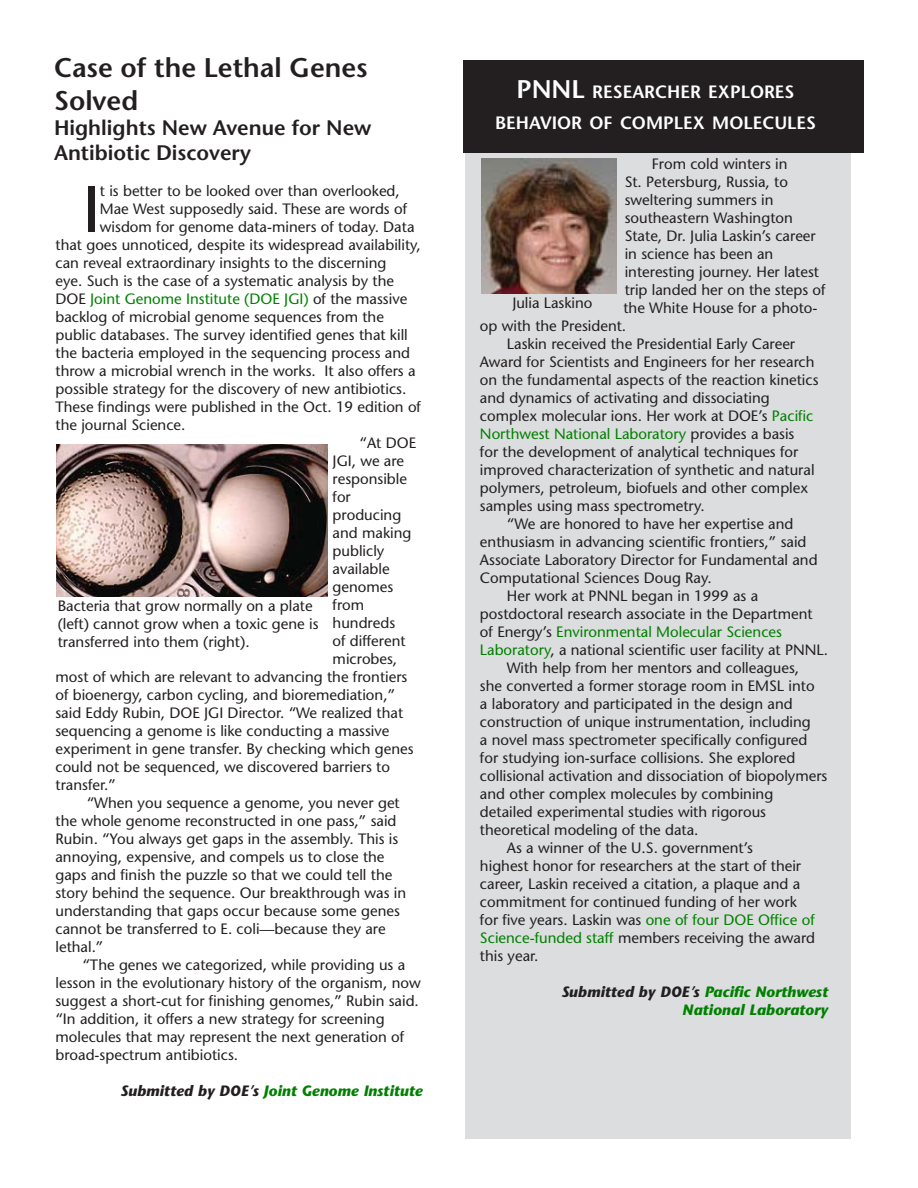
<style>
.page{position:relative;width:918px;height:1188px;background:#fff}
.page>*{position:absolute;margin:0;border:0;box-sizing:border-box;transform-origin:0 0}
.t1{font:65.7px "Stone Sans";color:#231f20}
.t2{font:600 27px/32.4px "Stone Sans";color:#231f20}
.t3{font:600 21px/25.2px "Stone Sans";color:#231f20}
.t4{font:600 17.85px/30.6px "Stone Sans";color:#fff}
.t5{font:15px/18px "Stone Sans";color:#231f20}
.t6{font:15px "Stone Sans";color:#008000}
.t7{font:italic 700 15px/18px "Stone Sans";color:#008000;text-align:right}
.s1{color:#231f20}
.s2{font-size:25.5px}
.s3{color:#008000}
</style>
<div class="page">
<div style="left:465px;top:61px;width:385px;height:1078px;background:#dcddde"></div>
<div style="left:464px;top:60px;width:400px;height:93px;background:#231f20"></div>
<img style="left:482px;top:158px;width:134px;height:135px">
<img style="left:56px;top:444px;width:272px;height:152px">
<h2 class="t2" style="left:54px;top:54px;width:315px">Case of the Lethal Genes<br>Solved</h2>
<h3 class="t3" style="left:54px;top:117px;width:319px">Highlights New Avenue for New<br>Antibiotic Discovery</h3>
<h1 class="t1" style="left:82px;top:184px;width:19px">I</h1>
<p class="t5" style="left:100px;top:184px;width:301px">t is better to be looked over than overlooked,</p>
<p class="t5" style="left:100px;top:202px;width:309px">Mae West supposedly said. These are words of</p>
<p class="t5" style="left:100px;top:220px;width:316px">wisdom for genome data-miners of today. Data</p>
<p class="t5" style="left:55px;top:238px;width:367px">that goes unnoticed, despite its widespread availability,</p>
<p class="t5" style="left:55px;top:256px;width:333px">can reveal extraordinary insights to the discerning</p>
<p class="t5" style="left:55px;top:274px;width:340px">eye. Such is the case of a systematic analysis by the</p>
<p class="t6" style="left:55px;top:293px;width:353px"><span class="s1">DOE</span> Joint Genome Institute (DOE JGI) <span class="s1">of the massive</span></p>
<p class="t5" style="left:55px;top:310px;width:330px">backlog of microbial genome sequences from the</p>
<p class="t5" style="left:55px;top:328px;width:354px">public databases. The survey identified genes that kill</p>
<p class="t5" style="left:55px;top:346px;width:356px">the bacteria employed in the sequencing process and</p>
<p class="t5" style="left:55px;top:364px;width:362px">throw a microbial wrench in the works. It also offers a</p>
<p class="t5" style="left:55px;top:382px;width:352px">possible strategy for the discovery of new antibiotics.</p>
<p class="t5" style="left:55px;top:400px;width:367px">These findings were published in the Oct. 19 edition of</p>
<p class="t5" style="left:55px;top:418px;width:132px">the journal Science.</p>
<p class="t5" style="left:360px;top:436px;width:58px">“At DOE</p>
<p class="t5" style="left:333px;top:454px;width:73px">JGI, we are</p>
<p class="t5" style="left:333px;top:472px;width:76px">responsible</p>
<p class="t5" style="left:333px;top:490px;width:20px">for</p>
<p class="t5" style="left:333px;top:508px;width:70px">producing</p>
<p class="t5" style="left:333px;top:526px;width:80px">and making</p>
<p class="t5" style="left:333px;top:544px;width:53px">publicly</p>
<p class="t5" style="left:333px;top:562px;width:59px">available</p>
<p class="t5" style="left:333px;top:580px;width:62px">genomes</p>
<p class="t5" style="left:333px;top:598px;width:33px">from</p>
<p class="t5" style="left:333px;top:616px;width:64px">hundreds</p>
<p class="t5" style="left:333px;top:634px;width:75px">of different</p>
<p class="t5" style="left:333px;top:652px;width:66px">microbes,</p>
<p class="t5" style="left:55px;top:670px;width:353px">most of which are relevant to advancing the frontiers</p>
<p class="t5" style="left:55px;top:688px;width:341px">of bioenergy, carbon cycling, and bioremediation,”</p>
<p class="t5" style="left:55px;top:706px;width:349px">said Eddy Rubin, DOE JGI Director. “We realized that</p>
<p class="t5" style="left:55px;top:724px;width:336px">sequencing a genome is like conducting a massive</p>
<p class="t5" style="left:55px;top:742px;width:360px">experiment in gene transfer. By checking which genes</p>
<p class="t5" style="left:55px;top:760px;width:336px">could not be sequenced, we discovered barriers to</p>
<p class="t5" style="left:55px;top:778px;width:62px">transfer.”</p>
<p class="t5" style="left:87px;top:796px;width:315px">“When you sequence a genome, you never get</p>
<p class="t5" style="left:55px;top:814px;width:343px">the whole genome reconstructed in one pass,” said</p>
<p class="t5" style="left:55px;top:832px;width:344px">Rubin. “You always get gaps in the assembly. This is</p>
<p class="t5" style="left:55px;top:850px;width:331px">annoying, expensive, and compels us to close the</p>
<p class="t5" style="left:55px;top:868px;width:338px">gaps and finish the puzzle so that we could tell the</p>
<p class="t5" style="left:55px;top:886px;width:352px">story behind the sequence. Our breakthrough was in</p>
<p class="t5" style="left:55px;top:904px;width:346px">understanding that gaps occur because some genes</p>
<p class="t5" style="left:55px;top:922px;width:332px">cannot be transferred to E. coli—because they are</p>
<p class="t5" style="left:55px;top:940px;width:49px">lethal.”</p>
<p class="t5" style="left:82px;top:958px;width:324px">“The genes we categorized, while providing us a</p>
<p class="t5" style="left:55px;top:976px;width:367px">lesson in the evolutionary history of the organism, now</p>
<p class="t5" style="left:55px;top:994px;width:365px">suggest a short-cut for finishing genomes,” Rubin said.</p>
<p class="t5" style="left:55px;top:1012px;width:331px">“In addition, it offers a new strategy for screening</p>
<p class="t5" style="left:55px;top:1030px;width:350px">molecules that may represent the next generation of</p>
<p class="t5" style="left:55px;top:1048px;width:184px">broad-spectrum antibiotics.</p>
<p class="t7" style="left:121px;top:1084px;width:304px"><span class="s1">Submitted by DOE’s</span> Joint Genome Institute</p>
<p class="t5" style="left:58px;top:598px;width:262px">Bacteria that grow normally on a plate (left) cannot grow when a toxic gene is transferred into them (right).</p>
<p class="t4" style="left:495px;top:79px;width:323px;text-indent:-30px"><sup>Center</sup> <span class="s2">PNNL</span> RESEARCHER EXPLORES<br>BEHAVIOR OF COMPLEX MOLECULES</p>
<p class="t5" style="left:652px;top:157px;width:137px">From cold winters in</p>
<p class="t5" style="left:625px;top:175px;width:165px">St. Petersburg, Russia, to</p>
<p class="t5" style="left:625px;top:193px;width:150px">sweltering summers in</p>
<p class="t5" style="left:625px;top:211px;width:170px">southeastern Washington</p>
<p class="t5" style="left:625px;top:229px;width:193px">State, Dr. Julia Laskin’s career</p>
<p class="t5" style="left:625px;top:247px;width:150px">in science has been an</p>
<p class="t5" style="left:625px;top:265px;width:196px">interesting journey. Her latest</p>
<p class="t5" style="left:625px;top:283px;width:203px">trip landed her on the steps of</p>
<p class="t5" style="left:623px;top:301px;width:196px">the White House for a photo-</p>
<p class="t5" style="left:480px;top:319px;width:148px">op with the President.</p>
<p class="t5" style="left:507px;top:337px;width:290px">Laskin received the Presidential Early Career</p>
<p class="t5" style="left:480px;top:355px;width:336px">Award for Scientists and Engineers for her research</p>
<p class="t5" style="left:480px;top:373px;width:340px">on the fundamental aspects of the reaction kinetics</p>
<p class="t5" style="left:480px;top:391px;width:291px">and dynamics of activating and dissociating</p>
<p class="t5" style="left:480px;top:409px;width:335px">complex molecular ions. Her work at DOE’s <span class="s3">Pacific</span></p>
<p class="t6" style="left:480px;top:428px;width:316px">Northwest National Laboratory <span class="s1">provides a basis</span></p>
<p class="t5" style="left:480px;top:445px;width:320px">for the development of analytical techniques for</p>
<p class="t5" style="left:480px;top:463px;width:336px">improved characterization of synthetic and natural</p>
<p class="t5" style="left:480px;top:481px;width:330px">polymers, petroleum, biofuels and other complex</p>
<p class="t5" style="left:480px;top:499px;width:226px">samples using mass spectrometry.</p>
<p class="t5" style="left:507px;top:517px;width:288px">“We are honored to have her expertise and</p>
<p class="t5" style="left:480px;top:535px;width:328px">enthusiasm in advancing scientific frontiers,” said</p>
<p class="t5" style="left:480px;top:553px;width:339px">Associate Laboratory Director for Fundamental and</p>
<p class="t5" style="left:480px;top:571px;width:233px">Computational Sciences Doug Ray.</p>
<p class="t5" style="left:507px;top:589px;width:253px">Her work at PNNL began in 1999 as a</p>
<p class="t5" style="left:480px;top:607px;width:334px">postdoctoral research associate in the Department</p>
<p class="t6" style="left:480px;top:626px;width:303px"><span class="s1">of Energy’s</span> Environmental Molecular Sciences</p>
<p class="t5" style="left:480px;top:643px;width:350px"><span class="s3">Laboratory</span>, a national scientific user facility at PNNL.</p>
<p class="t5" style="left:507px;top:661px;width:294px">With help from her mentors and colleagues,</p>
<p class="t5" style="left:480px;top:679px;width:336px">she converted a former storage room in EMSL into</p>
<p class="t5" style="left:480px;top:697px;width:314px">a laboratory and participated in the design and</p>
<p class="t5" style="left:480px;top:715px;width:332px">construction of unique instrumentation, including</p>
<p class="t5" style="left:480px;top:733px;width:329px">a novel mass spectrometer specifically configured</p>
<p class="t5" style="left:480px;top:751px;width:317px">for studying ion-surface collisions. She explored</p>
<p class="t5" style="left:480px;top:769px;width:349px">collisional activation and dissociation of biopolymers</p>
<p class="t5" style="left:480px;top:787px;width:295px">and other complex molecules by combining</p>
<p class="t5" style="left:480px;top:805px;width:288px">detailed experimental studies with rigorous</p>
<p class="t5" style="left:480px;top:823px;width:220px">theoretical modeling of the data.</p>
<p class="t5" style="left:507px;top:841px;width:247px">As a winner of the U.S. government’s</p>
<p class="t5" style="left:480px;top:859px;width:323px">highest honor for researchers at the start of their</p>
<p class="t5" style="left:480px;top:877px;width:322px">career, Laskin received a citation, a plaque and a</p>
<p class="t5" style="left:480px;top:895px;width:318px">commitment for continued funding of her work</p>
<p class="t5" style="left:480px;top:913px;width:336px">for five years. Laskin was <span class="s3">one of four DOE Office of</span></p>
<p class="t5" style="left:480px;top:931px;width:337px"><span class="s3">Science-funded staff</span> members receiving the award</p>
<p class="t5" style="left:480px;top:949px;width:60px">this year.</p>
<p class="t7" style="left:561px;top:985px;width:268px"><span class="s1">Submitted by DOE’s</span> Pacific Northwest<br>National Laboratory</p>
<p class="t5" style="left:512px;top:295px;width:82px">Julia Laskino</p>
</div>
